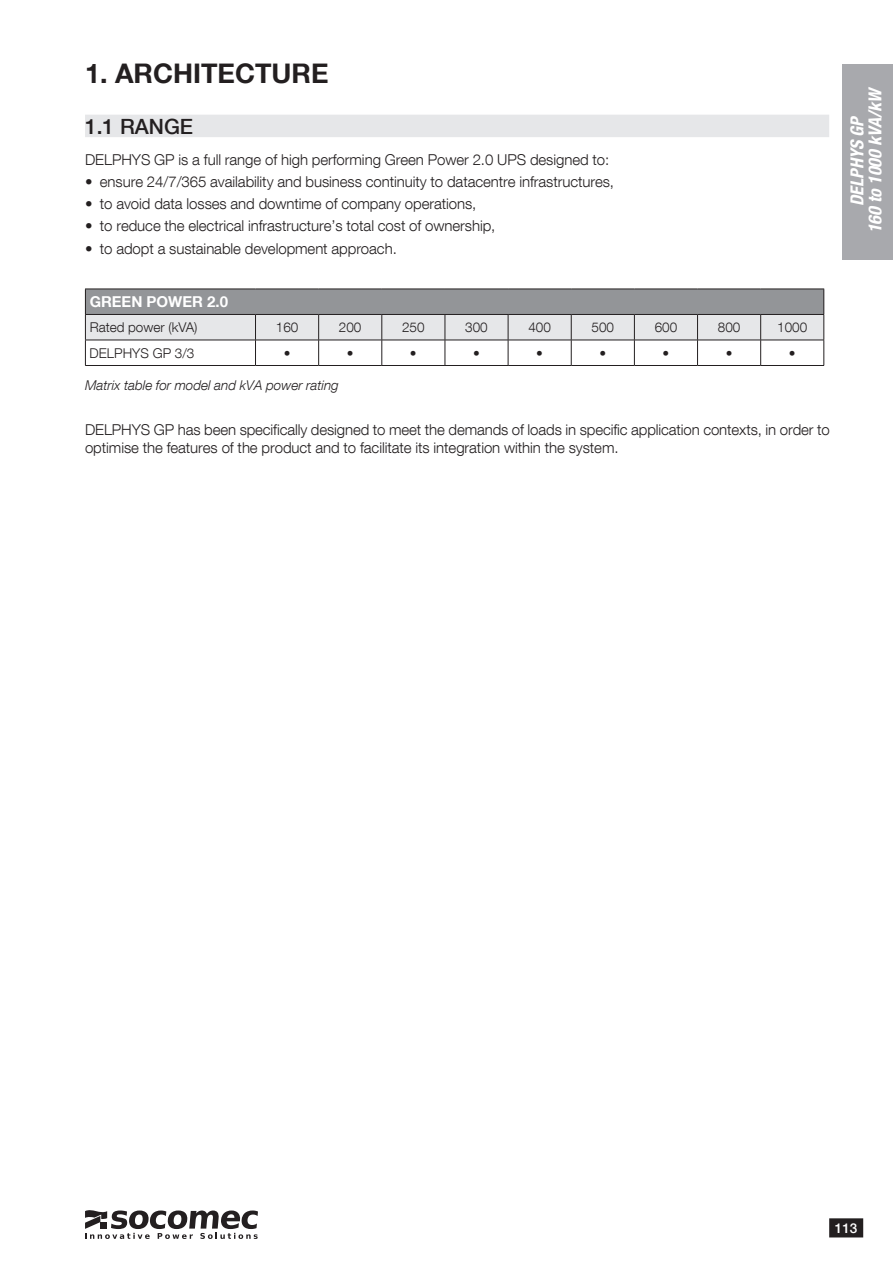
<style>
.page{position:relative;width:893px;height:1263px;background:#fff}
.page>*{position:absolute;margin:0;border:0;box-sizing:border-box;transform-origin:0 0}
.t1{font:700 27px "Helvetica Neue LT Com";color:#231f20}
.t2{font:500 21px "Helvetica Neue LT Com";color:#231f20}
.t3{font:italic 700 condensed 18px/18px "Helvetica Neue LT Com";color:#fff;text-align:center}
.t4{font:300 15px/18px "Helvetica Neue LT Com";letter-spacing:-.005em;color:#231f20}
.t5{font:700 15px "Helvetica Neue LT Com";color:#fff}
.t6{font:300 13.5px "Helvetica Neue LT Com";color:#231f20}
.t7{font:italic 300 13.5px "Helvetica Neue LT Com";color:#231f20}
.t8{font:500 13.5px "Helvetica Neue LT Com";color:#fff}
</style>
<div class="page">
<div style="left:85px;top:115px;width:744px;height:22px;background:#e6e7e9"></div>
<hr style="left:255px;top:365px;width:64px;height:1px;background:#231f20">
<hr style="left:319px;top:365px;width:63px;height:1px;background:#231f20">
<hr style="left:382px;top:365px;width:63px;height:1px;background:#231f20">
<hr style="left:445px;top:365px;width:63px;height:1px;background:#231f20">
<hr style="left:508px;top:365px;width:63px;height:1px;background:#231f20">
<hr style="left:571px;top:365px;width:63px;height:1px;background:#231f20">
<hr style="left:634px;top:365px;width:63px;height:1px;background:#231f20">
<hr style="left:697px;top:365px;width:64px;height:1px;background:#231f20">
<hr style="left:761px;top:365px;width:63px;height:1px;background:#231f20">
<svg style="left:85px;top:289px;width:740px;height:76px"></svg>
<hr style="left:85px;top:365px;width:170px;height:1px;background:#231f20">
<div style="left:842px;top:64px;width:51px;height:195px;background:#a8a9ad"></div>
<svg style="left:85px;top:1210px;width:173px;height:29px"></svg>
<div style="left:100px;top:1222px;width:7px;height:7px;background:#231f20"></div>
<div style="left:830px;top:1219px;width:32px;height:18px;background:#231f20"></div>
<div style="left:829px;top:1218px;width:34px;height:19px;border:2px solid #231f20"></div>
<h1 class="t1" style="left:85px;top:56px;width:245px">1. ARCHITECTURE</h1>
<h2 class="t2" style="left:85px;top:114px;width:110px">1.1 RANGE</h2>
<p class="t4" style="left:85px;top:150px;width:526px">DELPHYS GP is a full range of high performing Green Power 2.0 UPS designed to:</p>
<p class="t4" style="left:85px;top:172px;width:531px">• ensure 24/7/365 availability and business continuity to datacentre infrastructures,</p>
<p class="t4" style="left:85px;top:194px;width:393px">• to avoid data losses and downtime of company operations,</p>
<p class="t4" style="left:85px;top:217px;width:412px">• to reduce the electrical infrastructure’s total cost of ownership,</p>
<p class="t4" style="left:85px;top:239px;width:313px">• to adopt a sustainable development approach.</p>
<p class="t5" style="left:90px;top:292px;width:140px">GREEN POWER 2.0</p>
<p class="t6" style="left:90px;top:319px;width:109px">Rated power (kVA)</p>
<p class="t6" style="left:276px;top:319px;width:24px">160</p>
<p class="t6" style="left:339px;top:319px;width:24px">200</p>
<p class="t6" style="left:402px;top:319px;width:24px">250</p>
<p class="t6" style="left:465px;top:319px;width:24px">300</p>
<p class="t6" style="left:528px;top:319px;width:24px">400</p>
<p class="t6" style="left:592px;top:319px;width:24px">500</p>
<p class="t6" style="left:655px;top:319px;width:24px">600</p>
<p class="t6" style="left:718px;top:319px;width:24px">800</p>
<p class="t6" style="left:777px;top:319px;width:32px">1000</p>
<p class="t6" style="left:90px;top:344px;width:106px">DELPHYS GP 3/3</p>
<p class="t6" style="left:284px;top:344px;width:8px">•</p>
<p class="t6" style="left:347px;top:344px;width:8px">•</p>
<p class="t6" style="left:410px;top:344px;width:8px">•</p>
<p class="t6" style="left:473px;top:344px;width:8px">•</p>
<p class="t6" style="left:536px;top:344px;width:8px">•</p>
<p class="t6" style="left:599px;top:344px;width:8px">•</p>
<p class="t6" style="left:663px;top:344px;width:8px">•</p>
<p class="t6" style="left:726px;top:344px;width:8px">•</p>
<p class="t6" style="left:789px;top:344px;width:8px">•</p>
<p class="t7" style="left:85px;top:377px;width:255px">Matrix table for model and kVA power rating</p>
<p class="t4" style="left:85px;top:420px;width:746px">DELPHYS GP has been specifically designed to meet the demands of loads in specific application contexts, in order to optimise the features of the product and to facilitate its integration within the system.</p>
<p class="t3" style="left:848px;top:233px;width:148px;rotate:-90deg">DELPHYS GP<br>160 to 1000 kVA/kW</p>
<p class="t8" style="left:835px;top:1220px;width:24px">113</p>
</div>
